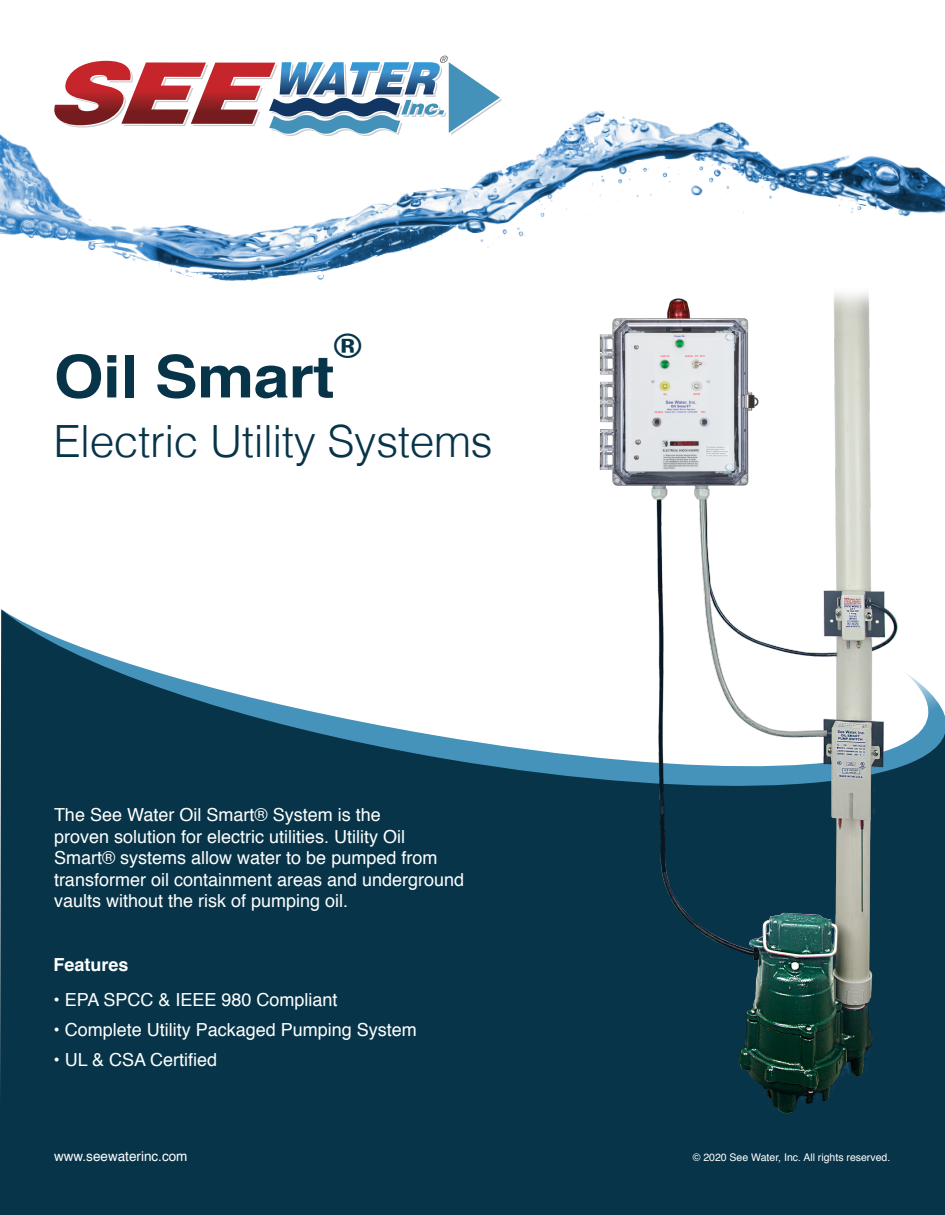
<style>
.page{position:relative;width:945px;height:1215px;background:#fff}
.page>*{position:absolute;margin:0;border:0;box-sizing:border-box;transform-origin:0 0}
.t1{font:700 58.5px "Helvetica";letter-spacing:-.01em;color:#073448;scale:1.1 1}
.t2{font:300 44.4px "Helvetica";letter-spacing:-.01em;color:#073448}
.t3{font:700 34.05px "Helvetica";color:#073448;scale:1.1 1}
.t4{font:18px/21.6px "Helvetica";color:#fff}
.t5{font:700 18px "Helvetica";color:#fff}
.t6{font:13.5px "Helvetica";color:#fff}
.t7{font:10.5px "Helvetica";color:#fff}
</style>
<div class="page">
<div style="left:0;top:708px;width:945px;height:507px;background:#073448"></div>
<svg style="left:1px;top:609px;width:944px;height:195px"></svg>
<svg style="left:914px;top:670px;width:29px;height:43px"></svg>
<img style="left:0;top:55px;width:945px;height:226px">
<img style="left:588px;top:292px;width:326px;height:828px">
<p class="t3" style="left:334px;top:319px;width:27px">®</p>
<p class="t1" style="left:54px;top:330px;width:257px">Oil Smart</p>
<p class="t2" style="left:54px;top:403px;width:441px">Electric Utility Systems</p>
<p class="t4" style="left:54px;top:804px;width:412px">The See Water Oil Smart® System is the<br>proven solution for electric utilities. Utility Oil Smart® systems allow water to be pumped from transformer oil containment areas and underground vaults without the risk of pumping oil.</p>
<p class="t5" style="left:54px;top:950px;width:77px">Features</p>
<p class="t4" style="left:54px;top:990px;width:286px">• EPA SPCC &amp; IEEE 980 Compliant</p>
<p class="t4" style="left:54px;top:1020px;width:365px">• Complete Utility Packaged Pumping System</p>
<p class="t4" style="left:54px;top:1050px;width:165px">• UL &amp; CSA Certified</p>
<p class="t6" style="left:54px;top:1146px;width:135px">www.seewaterinc.com</p>
<p class="t7" style="left:693px;top:1149px;width:199px">© 2020 See Water, Inc. All rights reserved.</p>
</div>
